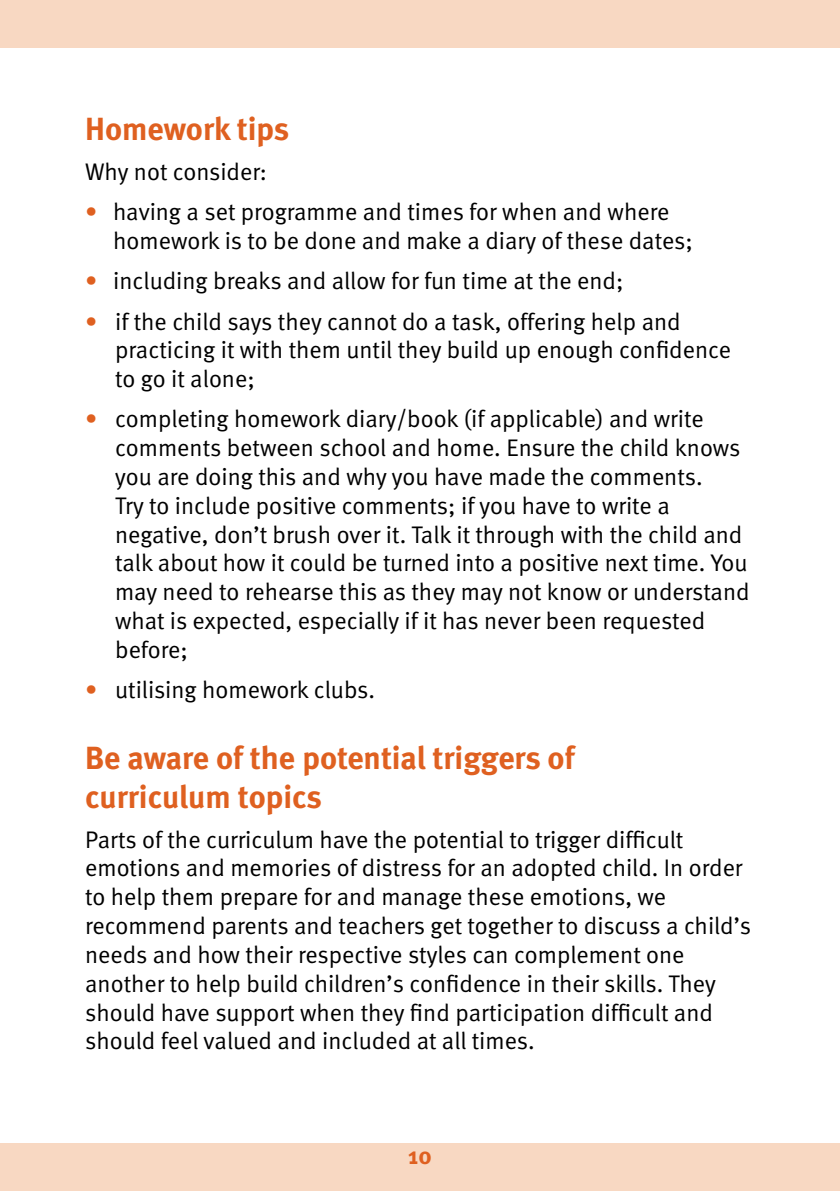
<style>
.page{position:relative;width:840px;height:1191px;background:#fff}
.page>*{position:absolute;margin:0;border:0;box-sizing:border-box;transform-origin:0 0}
.t1{font:700 32px/38.4px "Meta";color:#df6020}
.t2{font:24px/28.8px "Meta Normal";color:#000}
.t3{font:700 24px "Meta";color:#df6020}
.s1{color:#df6020}
</style>
<div class="page">
<div style="left:0;top:0;width:839px;height:47px;background:#f8d8c2"></div>
<div style="left:0;top:1143px;width:839px;height:48px;background:#f8d8c2"></div>
<h1 class="t1" style="left:85px;top:109px;width:205px">Homework tips</h1>
<p class="t2" style="left:85px;top:157px;width:183px">Why not consider:</p>
<p class="t2" style="left:113px;top:197px;width:581px;text-indent:-28px"><span class="s1">•</span> having a set programme and times for when and where homework is to be done and make a diary of these dates;</p>
<p class="t2" style="left:85px;top:266px;width:539px"><span class="s1">•</span> including breaks and allow for fun time at the end;</p>
<p class="t2" style="left:115px;top:306px;width:617px;text-indent:-30px"><span class="s1">•</span> if the child says they cannot do a task, offering help and practicing it with them until they build up enough confidence to go it alone;</p>
<p class="t2" style="left:115px;top:404px;width:635px;text-indent:-30px"><span class="s1">•</span> completing homework diary/book (if applicable) and write comments between school and home. Ensure the child knows you are doing this and why you have made the comments.<br>Try to include positive comments; if you have to write a negative, don’t brush over it. Talk it through with the child and talk about how it could be turned into a positive next time. You may need to rehearse this as they may not know or understand what is expected, especially if it has never been requested before;</p>
<p class="t2" style="left:85px;top:675px;width:291px"><span class="s1">•</span> utilising homework clubs.</p>
<h1 class="t1" style="left:85px;top:738px;width:490px">Be aware of the potential triggers of curriculum topics</h1>
<p class="t2" style="left:85px;top:824px;width:667px">Parts of the curriculum have the potential to trigger difficult emotions and memories of distress for an adopted child. In order to help them prepare for and manage these emotions, we recommend parents and teachers get together to discuss a child’s needs and how their respective styles can complement one another to help build children’s confidence in their skills. They should have support when they find participation difficult and should feel valued and included at all times.</p>
<p class="t3" style="left:408px;top:1141px;width:25px">10</p>
</div>
